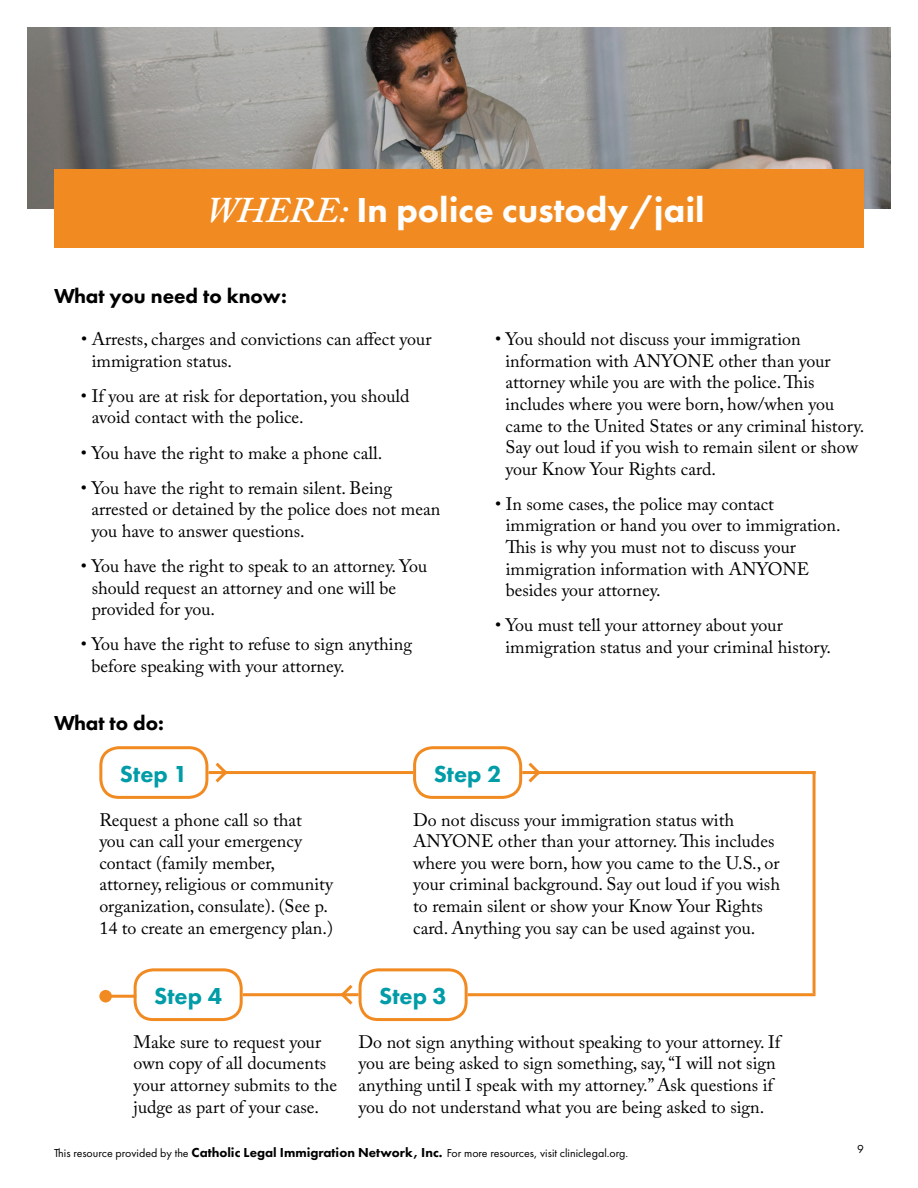
<style>
.page{position:relative;width:918px;height:1188px;background:#fff}
.page>*{position:absolute;margin:0;border:0;box-sizing:border-box;transform-origin:0 0}
.t1{font:800 36px "Futura PT";color:#fff}
.t2{font:800 24px "Futura PT";color:#009ca7}
.t3{font:800 21px "Futura PT";color:#000}
.t4{font:18px/21.6px "Adobe Caslon Pro";color:#000}
.t5{font:12px "Futura PT";color:#000}
.s1{font-family:"Adobe Caslon Pro";font-weight:600;font-style:italic}
.s2{font-weight:800;font-size:13.5px}
</style>
<div class="page">
<img style="left:27px;top:27px;width:864px;height:181px">
<div style="left:54px;top:169px;width:810px;height:79px;background:#f18b21"></div>
<hr style="left:208px;top:771px;width:205px;height:3px;background:#f18b21">
<hr style="left:522px;top:771px;width:294px;height:3px;background:#f18b21">
<hr style="left:468px;top:993px;width:348px;height:3px;background:#f18b21">
<hr style="left:243px;top:993px;width:116px;height:3px;background:#f18b21">
<hr style="left:813px;top:771px;width:3px;height:223px;background:#f18b21">
<hr style="left:106px;top:995px;width:30px;height:3px;background:#f18b21">
<div style="left:99px;top:990px;width:13px;height:12px;background:#f18b21;border-radius:50%"></div>
<div style="left:99px;top:746px;width:109px;height:53px;border:3px solid #f18b21;border-radius:18px"></div>
<div style="left:413px;top:746px;width:109px;height:53px;border:3px solid #f18b21;border-radius:18px"></div>
<div style="left:359px;top:968px;width:109px;height:53px;border:3px solid #f18b21;border-radius:18px"></div>
<div style="left:134px;top:968px;width:109px;height:53px;border:3px solid #f18b21;border-radius:18px"></div>
<svg style="left:337px;top:985px;width:19px;height:20px"></svg>
<svg style="left:212px;top:762px;width:19px;height:21px"></svg>
<svg style="left:525px;top:762px;width:19px;height:21px"></svg>
<h1 class="t1" style="left:206px;top:188px;width:500px"><span class="s1">WHERE:</span> In police custody/jail</h1>
<p class="t3" style="left:54px;top:283px;width:234px">What you need to know:</p>
<p class="t4" style="left:92px;top:328px;width:341px;text-indent:-11px">• Arrests, charges and convictions can affect your immigration status.</p>
<p class="t4" style="left:92px;top:385px;width:319px;text-indent:-11px">• If you are at risk for deportation, you should avoid contact with the police.</p>
<p class="t4" style="left:81px;top:442px;width:303px">• You have the right to make a phone call.</p>
<p class="t4" style="left:91px;top:477px;width:350px;text-indent:-10px">• You have the right to remain silent. Being arrested or detained by the police does not mean you have to answer questions.</p>
<p class="t4" style="left:92px;top:555px;width:337px;text-indent:-11px">• You have the right to speak to an attorney. You should request an attorney and one will be provided for you.</p>
<p class="t4" style="left:91px;top:633px;width:322px;text-indent:-10px">• You have the right to refuse to sign anything before speaking with your attorney.</p>
<p class="t3" style="left:54px;top:710px;width:112px">What to do:</p>
<p class="t4" style="left:505px;top:328px;width:360px;text-indent:-10px">• You should not discuss your immigration information with ANYONE other than your attorney while you are with the police. This includes where you were born, how/when you came to the United States or any criminal history.<br>Say out loud if you wish to remain silent or show your Know Your Rights card.</p>
<p class="t4" style="left:506px;top:493px;width:336px;text-indent:-11px">• In some cases, the police may contact immigration or hand you over to immigration.<br>This is why you must not to discuss your immigration information with ANYONE besides your attorney.</p>
<p class="t4" style="left:505px;top:614px;width:327px;text-indent:-10px">• You must tell your attorney about your immigration status and your criminal history.</p>
<h2 class="t2" style="left:120px;top:759px;width:69px">Step 1</h2>
<h2 class="t2" style="left:434px;top:759px;width:69px">Step 2</h2>
<p class="t4" style="left:99px;top:809px;width:235px">Request a phone call so that<br>you can call your emergency contact (family member, attorney, religious or community organization, consulate). (See p.<br>14 to create an emergency plan.)</p>
<p class="t4" style="left:413px;top:809px;width:368px">Do not discuss your immigration status with ANYONE other than your attorney. This includes where you were born, how you came to the U.S., or your criminal background. Say out loud if you wish to remain silent or show your Know Your Rights card. Anything you say can be used against you.</p>
<h2 class="t2" style="left:154px;top:981px;width:69px">Step 4</h2>
<h2 class="t2" style="left:379px;top:981px;width:69px">Step 3</h2>
<p class="t4" style="left:134px;top:1031px;width:205px">Make sure to request your own copy of all documents your attorney submits to the judge as part of your case.</p>
<p class="t4" style="left:359px;top:1031px;width:423px">Do not sign anything without speaking to your attorney. If you are being asked to sign something, say, “I will not sign anything until I speak with my attorney.” Ask questions if you do not understand what you are being asked to sign.</p>
<p class="t5" style="left:54px;top:1146px;width:576px">This resource provided by the <span class="s2">Catholic Legal Immigration Network, Inc.</span> For more resources, visit cliniclegal.org.</p>
<p class="t5" style="left:857px;top:1142px;width:8px">9</p>
</div>
